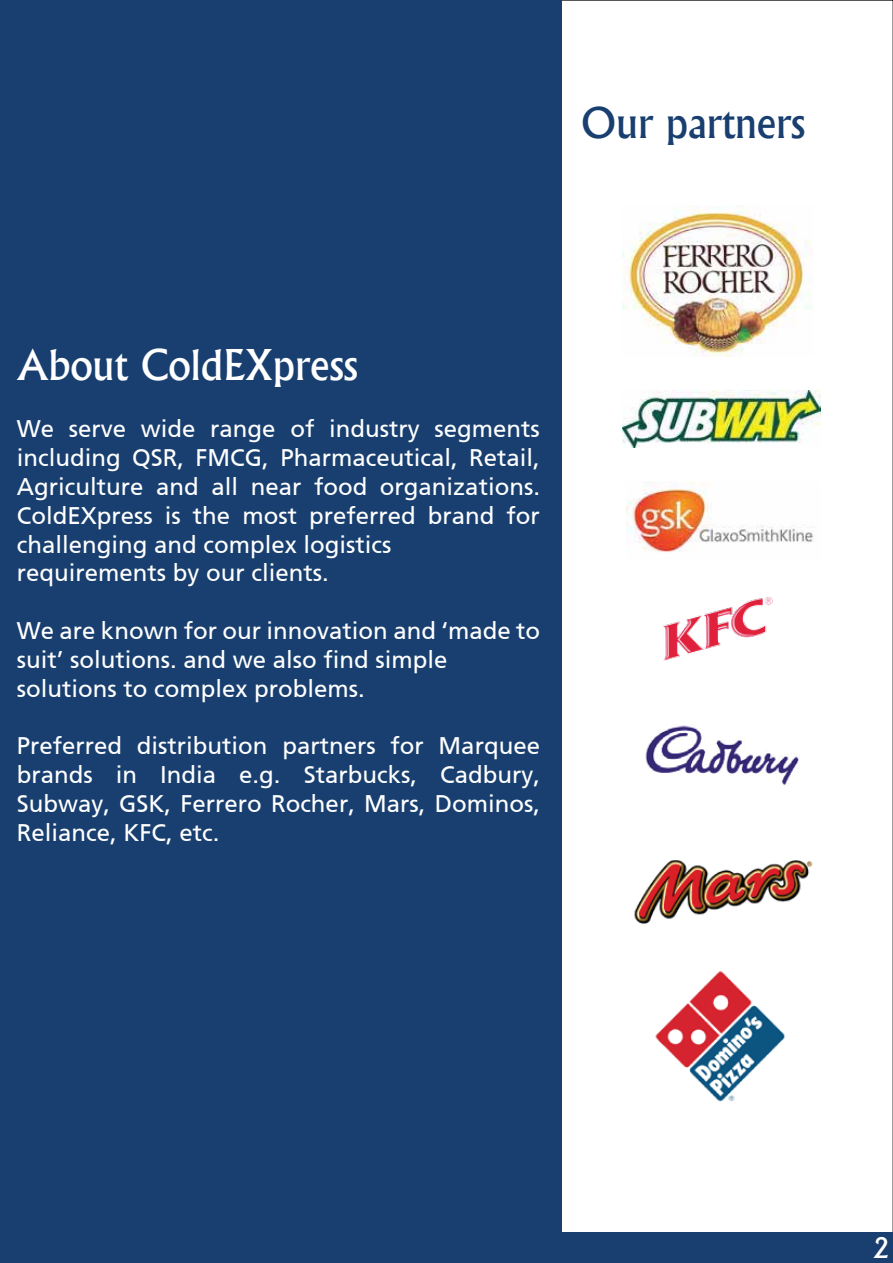
<style>
.page{position:relative;width:893px;height:1263px;background:#fff}
.page>*{position:absolute;margin:0;border:0;box-sizing:border-box;transform-origin:0 0}
.t1{font:500 40.5px "Albertus";color:#fff}
.t2{font:500 40.5px "Albertus";color:#183f6f}
.t3{font:500 27px "Albertus";color:#fff}
.t4{font:24px/28.8px "Frutiger Roman";color:#fff}
</style>
<div class="page">
<div style="left:0;top:0;width:562px;height:1263px;background:#183f6f"></div>
<img style="left:623px;top:205px;width:190px;height:151px">
<img style="left:623px;top:391px;width:198px;height:56px">
<img style="left:627px;top:482px;width:187px;height:70px">
<img style="left:645px;top:725px;width:154px;height:60px">
<img style="left:655px;top:971px;width:131px;height:131px">
<div style="left:3px;top:1232px;width:890px;height:31px;background:#183f6f"></div>
<img style="left:634px;top:860px;width:179px;height:64px">
<img style="left:663px;top:596px;width:110px;height:65px">
<h1 class="t2" style="left:581px;top:98px;width:226px">Our partners</h1>
<h1 class="t1" style="left:17px;top:340px;width:343px">About ColdEXpress</h1>
<p class="t4" style="left:17px;top:414px;width:525px">We serve wide range of industry segments including QSR, FMCG, Pharmaceutical, Retail, Agriculture and all near food organizations.<br>ColdEXpress is the most preferred brand for challenging and complex logistics requirements by our clients.</p>
<p class="t4" style="left:17px;top:616px;width:525px">We are known for our innovation and ‘made to suit’ solutions. and we also find simple solutions to complex problems.</p>
<p class="t4" style="left:17px;top:731px;width:525px;text-align:justify">Preferred distribution partners for Marquee brands in India e.g. Starbucks, Cadbury, Subway, GSK, Ferrero Rocher, Mars, Dominos, Reliance, KFC, etc.</p>
<p class="t3" style="left:873px;top:1232px;width:18px">2</p>
</div>
